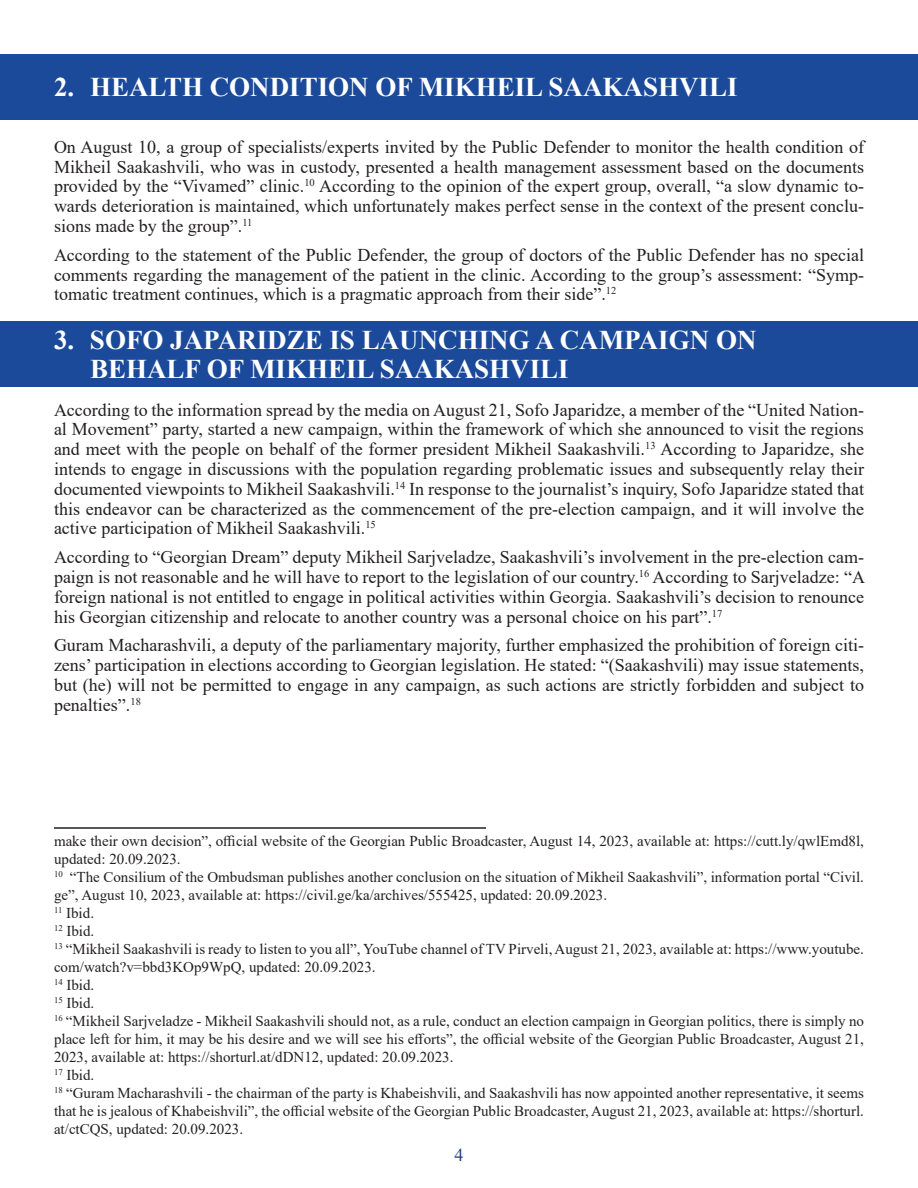
<style>
.page{position:relative;width:918px;height:1188px;background:#fff}
.page>*{position:absolute;margin:0;border:0;box-sizing:border-box;transform-origin:0 0}
.List_Paragraph{font:700 27px/29.7px "Times New Roman";color:#fff}
.t1{font:18px/19.8px "Times New Roman";color:#231f20;text-align:justify}
.t2{font:18px "Times New Roman";color:#253f8e}
.t3{font:15px/18px "Times New Roman";color:#231f20}
</style>
<div class="page">
<hr style="left:54px;top:827px;width:432px;height:2px;background:#231f20">
<div style="left:0;top:321px;width:918px;height:66px;background:#1b4a9a"></div>
<div style="left:0;top:54px;width:918px;height:66px;background:#1b4a9a"></div>
<p class="List_Paragraph" style="left:54px;top:71px;width:685px">2. HEALTH CONDITION OF MIKHEIL SAAKASHVILI</p>
<p class="t1" style="left:54px;top:136px;width:812px">On August 10, a group of specialists/experts invited by the Public Defender to monitor the health condition of Mikheil Saakashvili, who was in custody, presented a health management assessment based on the documents provided by the “Vivamed” clinic.<sup>10</sup> According to the opinion of the expert group, overall, “a slow dynamic to&shy;wards deterioration is maintained, which unfortunately makes perfect sense in the context of the present conclu&shy;sions made by the group”.<sup>11</sup></p>
<p class="t1" style="left:54px;top:244px;width:812px">According to the statement of the Public Defender, the group of doctors of the Public Defender has no special comments regarding the management of the patient in the clinic. According to the group’s assessment: “Symp&shy;tomatic treatment continues, which is a pragmatic approach from their side”.<sup>12</sup></p>
<p class="List_Paragraph" style="left:90px;top:324px;width:668px;text-indent:-36px">3. SOFO JAPARIDZE IS LAUNCHING A CAMPAIGN ON<br>BEHALF OF MIKHEIL SAAKASHVILI</p>
<p class="t1" style="left:54px;top:399px;width:812px">According to the information spread by the media on August 21, Sofo Japaridze, a member of the “United Nation&shy;al Movement” party, started a new campaign, within the framework of which she announced to visit the regions and meet with the people on behalf of the former president Mikheil Saakashvili.<sup>13</sup> According to Japaridze, she intends to engage in discussions with the population regarding problematic issues and subsequently relay their documented viewpoints to Mikheil Saakashvili.<sup>14</sup> In response to the journalist’s inquiry, Sofo Japaridze stated that this endeavor can be characterized as the commencement of the pre-election campaign, and it will involve the active participation of Mikheil Saakashvili.<sup>15</sup></p>
<p class="t1" style="left:54px;top:547px;width:812px">According to “Georgian Dream” deputy Mikheil Sarjveladze, Saakashvili’s involvement in the pre-election cam&shy;paign is not reasonable and he will have to report to the legislation of our country.<sup>16</sup> According to Sarjveladze: “A foreign national is not entitled to engage in political activities within Georgia. Saakashvili’s decision to renounce his Georgian citizenship and relocate to another country was a personal choice on his part”.<sup>17</sup></p>
<p class="t1" style="left:54px;top:635px;width:812px">Guram Macharashvili, a deputy of the parliamentary majority, further emphasized the prohibition of foreign citi&shy;zens’ participation in elections according to Georgian legislation. He stated: “(Saakashvili) may issue statements, but (he) will not be permitted to engage in any campaign, as such actions are strictly forbidden and subject to penalties”.<sup>18</sup></p>
<p class="t3" style="left:54px;top:832px;width:811px">make their own decision”, official website of the Georgian Public Broadcaster, August 14, 2023, available at: https://cutt.ly/qwlEmd8l, updated: 20.09.2023.</p>
<p class="t3" style="left:54px;top:868px;width:812px"><sup>10</sup> “The Consilium of the Ombudsman publishes another conclusion on the situation of Mikheil Saakashvili”, information portal “Civil. ge”, August 10, 2023, available at: https://civil.ge/ka/archives/555425, updated: 20.09.2023.</p>
<p class="t3" style="left:54px;top:904px;width:42px"><sup>11</sup> Ibid.</p>
<p class="t3" style="left:54px;top:922px;width:42px"><sup>12</sup> Ibid.</p>
<p class="t3" style="left:54px;top:940px;width:812px"><sup>13</sup> “Mikheil Saakashvili is ready to listen to you all”, YouTube channel of TV Pirveli, August 21, 2023, available at: https://www.youtube. com/watch?v=bbd3KOp9WpQ, updated: 20.09.2023.</p>
<p class="t3" style="left:54px;top:976px;width:42px"><sup>14</sup> Ibid.</p>
<p class="t3" style="left:54px;top:994px;width:42px"><sup>15</sup> Ibid.</p>
<p class="t3" style="left:54px;top:1012px;width:812px;text-align:justify"><sup>16</sup> “Mikheil Sarjveladze - Mikheil Saakashvili should not, as a rule, conduct an election campaign in Georgian politics, there is simply no place left for him, it may be his desire and we will see his efforts”, the official website of the Georgian Public Broadcaster, August 21, 2023, available at: https://shorturl.at/dDN12, updated: 20.09.2023.</p>
<p class="t3" style="left:54px;top:1066px;width:42px"><sup>17</sup> Ibid.</p>
<p class="t3" style="left:54px;top:1084px;width:812px;text-align:justify"><sup>18</sup> “Guram Macharashvili - the chairman of the party is Khabeishvili, and Saakashvili has now appointed another representative, it seems that he is jealous of Khabeishvili”, the official website of the Georgian Public Broadcaster, August 21, 2023, available at: https://shorturl. at/ctCQS, updated: 20.09.2023.</p>
<p class="t2" style="left:454px;top:1143px;width:10px">4</p>
</div>
